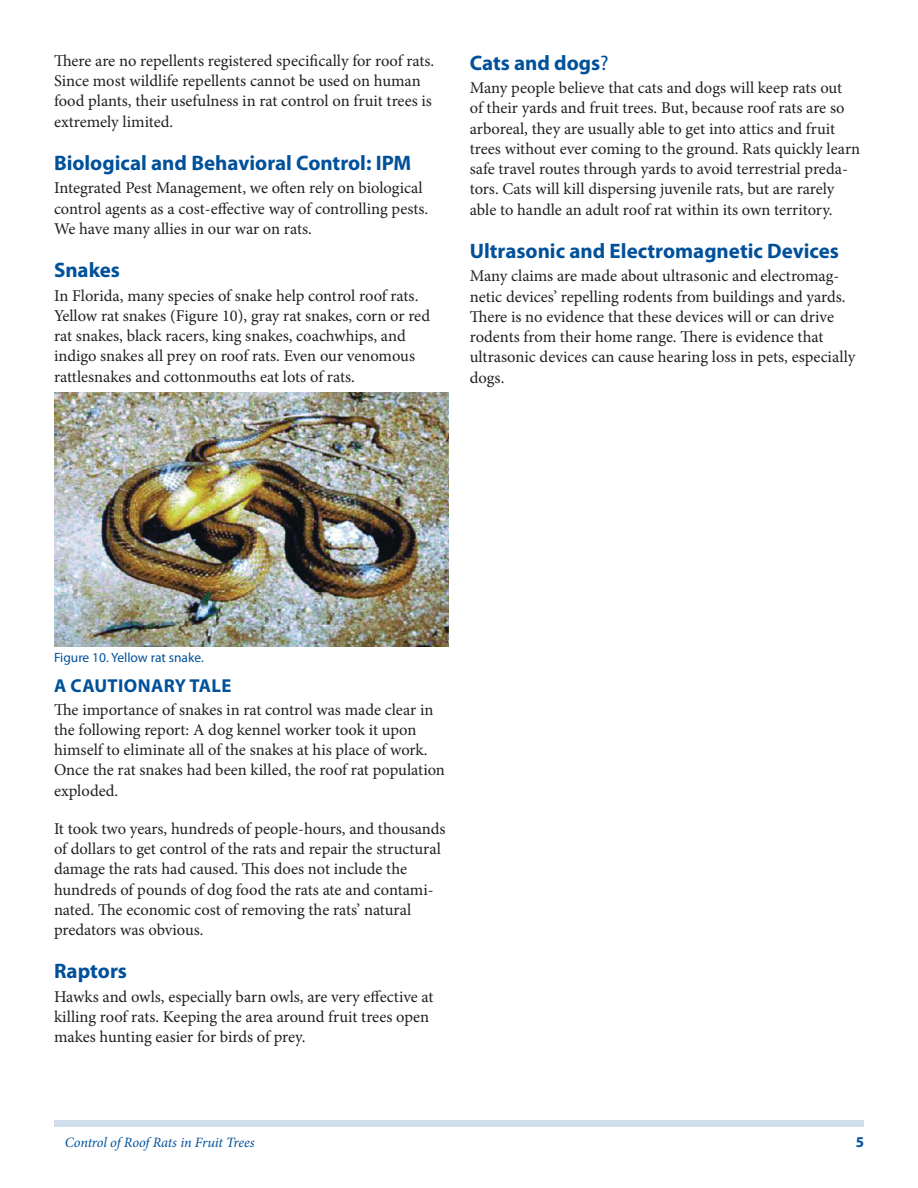
<style>
.page{position:relative;width:918px;height:1188px;background:#fff}
.page>*{position:absolute;margin:0;border:0;box-sizing:border-box;transform-origin:0 0}
.SectionHeading1{font:700 21px "Myriad Pro";color:#01519a}
.SectionHeading2{font:700 18.75px "Myriad Pro";letter-spacing:.02em;color:#01519a}
.Paragraph{font:16.5px/20.2px "Minion Pro";color:#231f20}
.t1{font:700 15px "Myriad Pro";color:#01519a}
.RunningTitleItalics{font:italic 14.25px "Minion Pro";letter-spacing:-.01em;color:#01519a}
.FigureCaption{font:13.5px "Myriad Pro";color:#01519a}
.s1{font-weight:400}
</style>
<div class="page">
<div style="left:54px;top:1120px;width:810px;height:7px;background:#d0deeb"></div>
<img style="left:54px;top:392px;width:394px;height:254px">
<p class="Paragraph" style="left:54px;top:51px;width:382px">There are no repellents registered specifically for roof rats.<br>Since most wildlife repellents cannot be used on human food plants, their usefulness in rat control on fruit trees is extremely limited.</p>
<p class="SectionHeading1" style="left:54px;top:149px;width:359px">Biological and Behavioral Control: IPM</p>
<p class="Paragraph" style="left:54px;top:178px;width:376px">Integrated Pest Management, we often rely on biological control agents as a cost-effective way of controlling pests.<br>We have many allies in our war on rats.</p>
<p class="SectionHeading1" style="left:54px;top:256px;width:68px">Snakes</p>
<p class="Paragraph" style="left:54px;top:285px;width:378px">In Florida, many species of snake help control roof rats.<br>Yellow rat snakes (Figure 10), gray rat snakes, corn or red rat snakes, black racers, king snakes, coachwhips, and indigo snakes all prey on roof rats. Even our venomous rattlesnakes and cottonmouths eat lots of rats.</p>
<p class="SectionHeading1" style="left:470px;top:49px;width:141px">Cats and dogs<span class="s1">?</span></p>
<p class="Paragraph" style="left:470px;top:78px;width:392px">Many people believe that cats and dogs will keep rats out<br>of their yards and fruit trees. But, because roof rats are so arboreal, they are usually able to get into attics and fruit trees without ever coming to the ground. Rats quickly learn safe travel routes through yards to avoid terrestrial preda&shy;tors. Cats will kill dispersing juvenile rats, but are rarely able to handle an adult roof rat within its own territory.</p>
<p class="SectionHeading1" style="left:470px;top:237px;width:371px">Ultrasonic and Electromagnetic Devices</p>
<p class="Paragraph" style="left:470px;top:266px;width:387px">Many claims are made about ultrasonic and electromag&shy;netic devices’ repelling rodents from buildings and yards.<br>There is no evidence that these devices will or can drive rodents from their home range. There is evidence that ultrasonic devices can cause hearing loss in pets, especially dogs.</p>
<p class="FigureCaption" style="left:54px;top:649px;width:151px">Figure 10. Yellow rat snake.</p>
<p class="SectionHeading2" style="left:54px;top:674px;width:179px">A CAUTIONARY TALE</p>
<p class="Paragraph" style="left:54px;top:699px;width:393px">The importance of snakes in rat control was made clear in the following report: A dog kennel worker took it upon himself to eliminate all of the snakes at his place of work.<br>Once the rat snakes had been killed, the roof rat population exploded.</p>
<p class="Paragraph" style="left:54px;top:818px;width:393px">It took two years, hundreds of people-hours, and thousands of dollars to get control of the rats and repair the structural damage the rats had caused. This does not include the hundreds of pounds of dog food the rats ate and contami&shy;nated. The economic cost of removing the rats’ natural predators was obvious.</p>
<p class="SectionHeading1" style="left:54px;top:957px;width:75px">Raptors</p>
<p class="Paragraph" style="left:54px;top:986px;width:381px">Hawks and owls, especially barn owls, are very effective at killing roof rats. Keeping the area around fruit trees open makes hunting easier for birds of prey.</p>
<p class="RunningTitleItalics" style="left:65px;top:1133px;width:191px">Control of Roof Rats in Fruit Trees</p>
<p class="t1" style="left:856px;top:1133px;width:10px">5</p>
</div>
